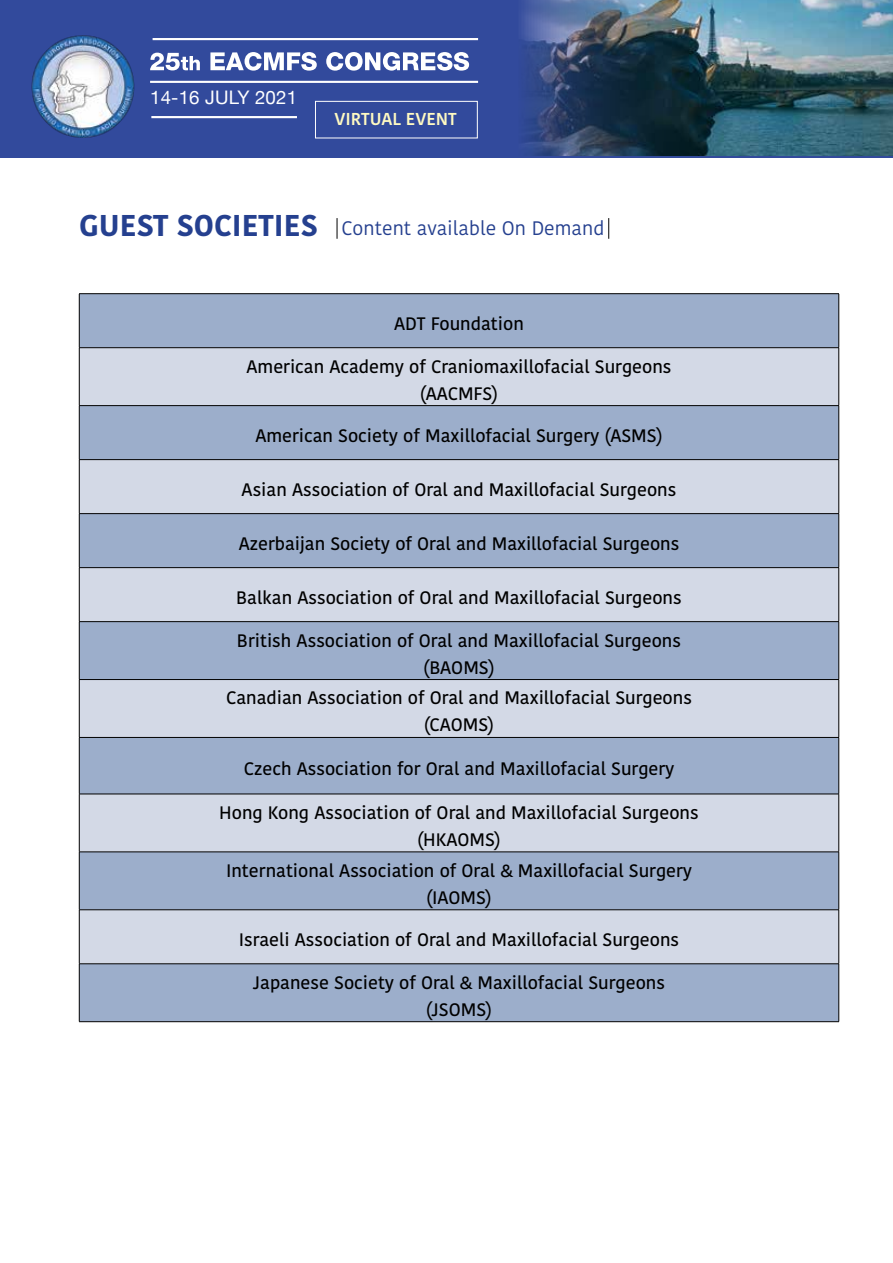
<style>
.page{position:relative;width:893px;height:1263px;background:#fff}
.page>*{position:absolute;margin:0;border:0;box-sizing:border-box;transform-origin:0 0}
.t1{font:19.5px "Kohinoor Devanagari";color:#25408f}
.t2{font:18.75px "Helvetica Neue";letter-spacing:.01em;color:#fff}
.t3{font:500 18px/27px "Kohinoor Devanagari";color:#000;text-align:center}
.t4{font:600 17.25px "Kohinoor Devanagari";color:#fffac2}
.s1{font-weight:700;font-size:30px}
</style>
<div class="page">
<div style="left:0;top:0;width:893px;height:158px;background:#324a9c"></div>
<img style="left:31px;top:35px;width:103px;height:103px">
<img style="left:521px;top:0;width:372px;height:156px">
<hr style="left:151px;top:116px;width:146px;height:2px;background:#fff">
<hr style="left:153px;top:38px;width:325px;height:2px;background:#fff">
<svg style="left:150px;top:52px;width:319px;height:19px"></svg>
<hr style="left:150px;top:81px;width:328px;height:2px;background:#fff">
<div style="left:315px;top:101px;width:162px;height:37px;border:1px solid #fff"></div>
<svg style="left:337px;top:218px;width:1px;height:21px"></svg>
<svg style="left:608px;top:218px;width:1px;height:21px"></svg>
<div style="left:80px;top:294px;width:758px;height:727px;background:#9caecb"></div>
<svg style="left:80px;top:348px;width:758px;height:615px;background:#b9c4d8"></svg>
<hr style="left:79px;top:293px;width:760px;height:1px;background:#000">
<hr style="left:79px;top:294px;width:1px;height:53px;background:#000">
<hr style="left:838px;top:294px;width:1px;height:53px;background:#000">
<hr style="left:79px;top:460px;width:1px;height:53px;background:#000">
<hr style="left:838px;top:460px;width:1px;height:53px;background:#000">
<hr style="left:79px;top:568px;width:1px;height:53px;background:#000">
<hr style="left:838px;top:568px;width:1px;height:53px;background:#000">
<hr style="left:79px;top:680px;width:1px;height:57px;background:#000">
<hr style="left:838px;top:680px;width:1px;height:57px;background:#000">
<hr style="left:79px;top:738px;width:1px;height:56px;background:#000">
<hr style="left:838px;top:738px;width:1px;height:56px;background:#000">
<hr style="left:79px;top:852px;width:1px;height:57px;background:#000">
<hr style="left:838px;top:852px;width:1px;height:57px;background:#000">
<hr style="left:79px;top:964px;width:1px;height:57px;background:#000">
<hr style="left:838px;top:964px;width:1px;height:57px;background:#000">
<hr style="left:79px;top:347px;width:760px;height:1px;background:#000">
<hr style="left:79px;top:348px;width:1px;height:57px;background:#000">
<hr style="left:838px;top:348px;width:1px;height:57px;background:#000">
<hr style="left:79px;top:405px;width:760px;height:1px;background:#000">
<hr style="left:79px;top:406px;width:1px;height:53px;background:#000">
<hr style="left:838px;top:406px;width:1px;height:53px;background:#000">
<hr style="left:79px;top:459px;width:760px;height:1px;background:#000">
<hr style="left:79px;top:513px;width:760px;height:1px;background:#000">
<hr style="left:79px;top:514px;width:1px;height:53px;background:#000">
<hr style="left:838px;top:514px;width:1px;height:53px;background:#000">
<hr style="left:79px;top:567px;width:760px;height:1px;background:#000">
<hr style="left:79px;top:621px;width:760px;height:1px;background:#000">
<hr style="left:79px;top:622px;width:1px;height:57px;background:#000">
<hr style="left:838px;top:622px;width:1px;height:57px;background:#000">
<hr style="left:79px;top:679px;width:760px;height:1px;background:#000">
<hr style="left:79px;top:737px;width:760px;height:1px;background:#000">
<hr style="left:79px;top:794px;width:760px;height:1px;background:#000">
<hr style="left:79px;top:794px;width:1px;height:58px;background:#000">
<hr style="left:838px;top:794px;width:1px;height:58px;background:#000">
<hr style="left:79px;top:852px;width:760px;height:1px;background:#000">
<hr style="left:79px;top:1021px;width:760px;height:1px;background:#000">
<hr style="left:79px;top:909px;width:760px;height:1px;background:#000">
<hr style="left:79px;top:910px;width:1px;height:53px;background:#000">
<hr style="left:838px;top:910px;width:1px;height:53px;background:#000">
<hr style="left:79px;top:963px;width:760px;height:1px;background:#000">
<p class="t2" style="left:150px;top:84px;width:149px">14-16 JULY 2021</p>
<p class="t4" style="left:334px;top:109px;width:124px">VIRTUAL EVENT</p>
<p class="t1" style="left:79px;top:217px;width:527px"><span class="s1">GUEST SOCIETIES</span> Content available On Demand</p>
<p class="t3" style="left:394px;top:310px;width:131px">ADT Foundation</p>
<p class="t3" style="left:246px;top:353px;width:427px">American Academy of Craniomaxillofacial Surgeons (AACMFS)</p>
<p class="t3" style="left:255px;top:422px;width:409px">American Society of Maxillofacial Surgery (ASMS)</p>
<p class="t3" style="left:242px;top:476px;width:436px">Asian Association of Oral and Maxillofacial Surgeons</p>
<p class="t3" style="left:239px;top:530px;width:442px">Azerbaijan Society of Oral and Maxillofacial Surgeons</p>
<p class="t3" style="left:236px;top:584px;width:447px">Balkan Association of Oral and Maxillofacial Surgeons</p>
<p class="t3" style="left:237px;top:627px;width:446px">British Association of Oral and Maxillofacial Surgeons (BAOMS)</p>
<p class="t3" style="left:226px;top:685px;width:467px">Canadian Association of Oral and Maxillofacial Surgeons (CAOMS)</p>
<p class="t3" style="left:244px;top:755px;width:432px">Czech Association for Oral and Maxillofacial Surgery</p>
<p class="t3" style="left:219px;top:799px;width:481px">Hong Kong Association of Oral and Maxillofacial Surgeons (HKAOMS)</p>
<p class="t3" style="left:226px;top:857px;width:467px">International Association of Oral &amp; Maxillofacial Surgery (IAOMS)</p>
<p class="t3" style="left:239px;top:926px;width:442px">Israeli Association of Oral and Maxillofacial Surgeons</p>
<p class="t3" style="left:253px;top:969px;width:414px">Japanese Society of Oral &amp; Maxillofacial Surgeons (JSOMS)</p>
</div>
